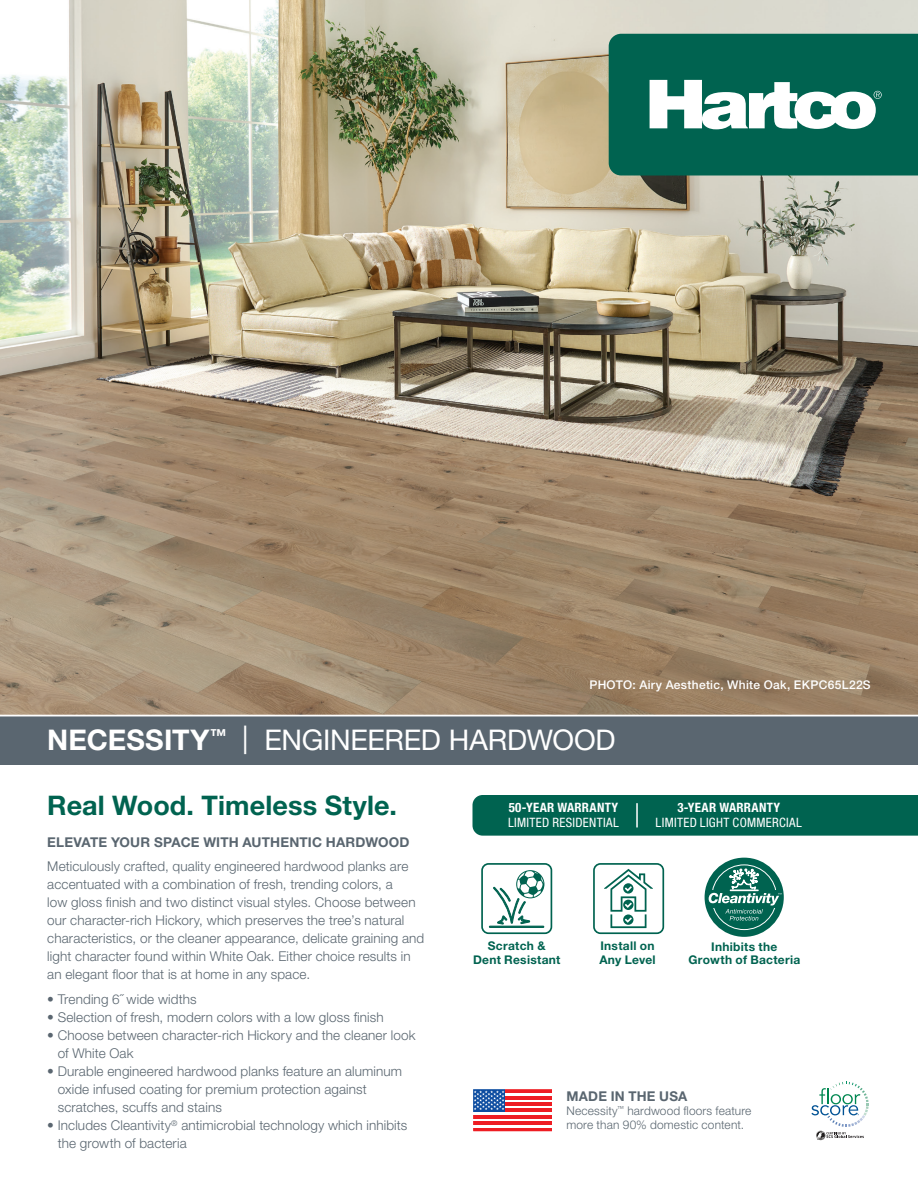
<style>
.page{position:relative;width:918px;height:1188px;background:#fff}
.page>*{position:absolute;margin:0;border:0;box-sizing:border-box;transform-origin:0 0}
.t1{font:28.5px "Helvetica Neue LT Pro";letter-spacing:-.01em;color:#fff}
.Section_open_HD{font:700 27px "Helvetica Neue LT Pro";letter-spacing:.005em;color:#006350}
.t2{font:300 13.5px/18px "Helvetica Neue LT Pro";letter-spacing:.01em;color:#5a6670}
.t3{font:700 13.5px "Helvetica Neue LT Pro";letter-spacing:.015em;color:#5a6670}
.t4{font:condensed 12.9px/14.1px "Helvetica Neue LT Pro";letter-spacing:.025em;color:#fff}
.t5{font:700 12px/13.5px "Helvetica Neue LT Pro";letter-spacing:.025em;color:#006350;text-align:center}
.t6{font:300 12px/14.4px "Helvetica Neue LT Pro";letter-spacing:.015em;color:#5a6670}
.HD{font:500 12px "Helvetica Neue LT Pro";letter-spacing:.025em;color:#fff}
.s1{font-weight:700}
</style>
<div class="page">
<img style="left:0;top:0;width:918px;height:715px">
<div style="left:0;top:716px;width:918px;height:48px;background:#5a6670"></div>
<svg style="left:473px;top:1089px;width:79px;height:43px"></svg>
<svg style="left:811px;top:1082px;width:58px;height:58px"></svg>
<div style="left:609px;top:34px;width:309px;height:142px;background:#006350"></div>
<svg style="left:650px;top:80px;width:232px;height:49px"></svg>
<div style="left:472px;top:795px;width:446px;height:41px;background:#006350"></div>
<hr style="left:636px;top:803px;width:2px;height:24px;background:#fff">
<div style="left:481px;top:863px;width:71px;height:71px;border:2px solid #006350;border-radius:6px"></div>
<div style="left:489px;top:926px;width:55px;height:2px;border:1px solid #006350"></div>
<svg style="left:493px;top:870px;width:51px;height:58px"></svg>
<div style="left:593px;top:863px;width:71px;height:71px;border:2px solid #006350;border-radius:6px"></div>
<svg style="left:604px;top:869px;width:49px;height:59px"></svg>
<svg style="left:705px;top:858px;width:79px;height:79px"></svg>
<svg style="left:709px;top:868px;width:72px;height:53px;background:#418a7c"></svg>
<p class="HD" style="left:590px;top:678px;width:283px">PHOTO: Airy Aesthetic, White Oak, EKPC65L22S</p>
<p class="t1" style="left:47px;top:723px;width:570px"><span class="s1">NECESSITY</span><sup>™</sup> | ENGINEERED HARDWOOD</p>
<p class="Section_open_HD" style="left:47px;top:789px;width:351px">Real Wood. Timeless Style.</p>
<p class="t3" style="left:47px;top:833px;width:364px">ELEVATE YOUR SPACE WITH AUTHENTIC HARDWOOD</p>
<p class="t2" style="left:47px;top:857px;width:379px">Meticulously crafted, quality engineered hardwood planks are accentuated with a combination of fresh, trending colors, a<br>low gloss finish and two distinct visual styles. Choose between our character-rich Hickory, which preserves the tree’s natural characteristics, or the cleaner appearance, delicate graining and light character found within White Oak. Either choice results in an elegant floor that is at home in any space.</p>
<p class="t2" style="left:47px;top:990px;width:151px">• Trending 6˝ wide widths</p>
<p class="t2" style="left:47px;top:1008px;width:338px">• Selection of fresh, modern colors with a low gloss finish</p>
<p class="t2" style="left:58px;top:1026px;width:359px;text-indent:-11px">• Choose between character-rich Hickory and the cleaner look of White Oak</p>
<p class="t2" style="left:58px;top:1062px;width:346px;text-indent:-11px">• Durable engineered hardwood planks feature an aluminum oxide infused coating for premium protection against scratches, scuffs and stains</p>
<p class="t2" style="left:58px;top:1116px;width:351px;text-indent:-11px">• Includes Cleantivity<sup>®</sup> antimicrobial technology which inhibits the growth of bacteria</p>
<p class="t4" style="left:508px;top:801px;width:112px"><span class="s1">50-YEAR WARRANTY<br></span>LIMITED RESIDENTIAL</p>
<p class="t4" style="left:656px;top:801px;width:148px;text-align:center"><span class="s1">3-YEAR WARRANTY<br></span>LIMITED LIGHT COMMERCIAL</p>
<p class="t5" style="left:473px;top:939px;width:89px">Scratch &amp;<br>Dent Resistant</p>
<p class="t5" style="left:599px;top:939px;width:58px;text-align:left">Install on<br>Any Level</p>
<p class="t5" style="left:688px;top:939px;width:113px">Inhibits the<br>Growth of Bacteria</p>
<p class="t3" style="left:566px;top:1087px;width:122px">MADE IN THE USA</p>
<p class="t6" style="left:566px;top:1103px;width:187px">Necessity<sup>™</sup> hardwood floors feature more than 90% domestic content.</p>
</div>
